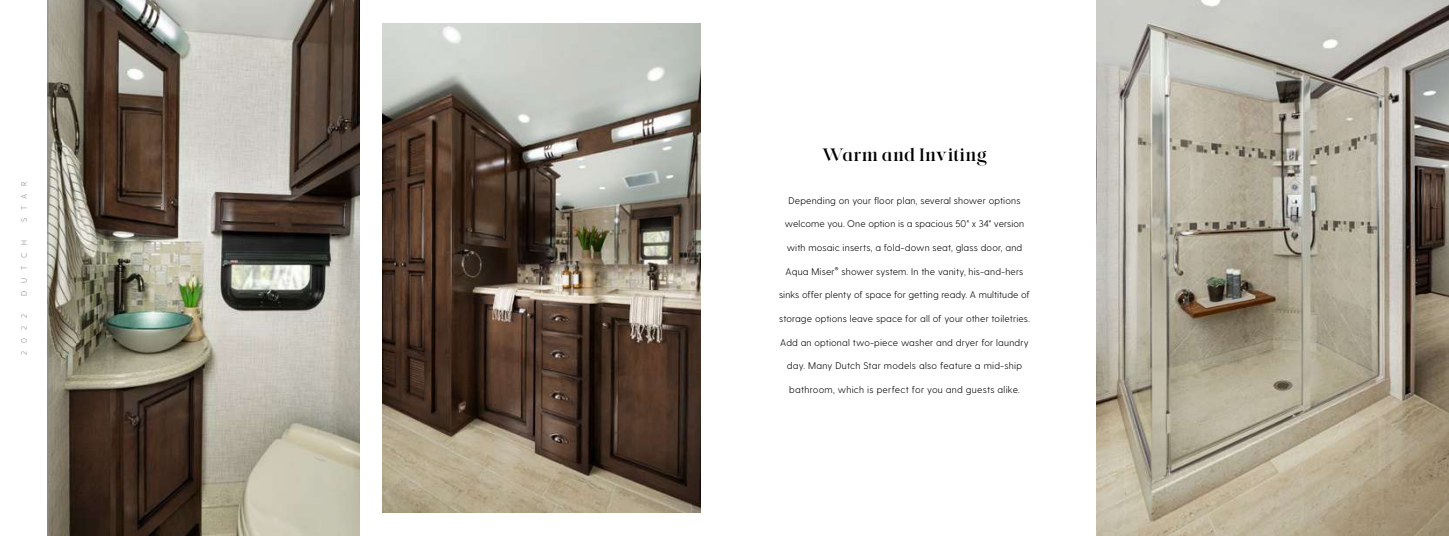
<style>
.page{position:relative;width:1449px;height:536px;background:#fff}
.page>*{position:absolute;margin:0;border:0;box-sizing:border-box;transform-origin:0 0}
.t1{font:18.38px "Vultura";letter-spacing:.035em;color:#000}
.t2{font:300 9.62px "Greycliff CF";letter-spacing:.015em;color:#000}
.t3{font:300 7.88px "Greycliff CF";letter-spacing:1em;color:#8b8f91}
</style>
<div class="page">
<img style="left:382px;top:24px;width:319px;height:488px">
<img style="left:49px;top:0;width:310px;height:535px">
<img style="left:1097px;top:0;width:352px;height:536px">
<hr style="left:48px;top:0;width:1px;height:536px;background:#8b8f91">
<p class="t3" style="left:19px;top:222px;width:42px;rotate:-90deg">STAR</p>
<p class="t3" style="left:19px;top:296px;width:58px;rotate:-90deg">DUTCH</p>
<p class="t3" style="left:19px;top:355px;width:42px;rotate:-90deg">2022</p>
<h1 class="t1" style="left:822px;top:143px;width:166px">Warm and Inviting</h1>
<p class="t2" style="left:788px;top:195px;width:234px">Depending on your floor plan, several shower options</p>
<p class="t2" style="left:785px;top:218px;width:241px">welcome you. One option is a spacious 50" x 34" version</p>
<p class="t2" style="left:787px;top:242px;width:237px">with mosaic inserts, a fold-down seat, glass door, and</p>
<p class="t2" style="left:786px;top:265px;width:239px">Aqua Miser<sup>®</sup> shower system. In the vanity, his-and-hers</p>
<p class="t2" style="left:779px;top:289px;width:252px">sinks offer plenty of space for getting ready. A multitude of</p>
<p class="t2" style="left:779px;top:313px;width:252px">storage options leave space for all of your other toiletries.</p>
<p class="t2" style="left:780px;top:336px;width:250px">Add an optional two-piece washer and dryer for laundry</p>
<p class="t2" style="left:787px;top:360px;width:237px">day. Many Dutch Star models also feature a mid-ship</p>
<p class="t2" style="left:789px;top:384px;width:232px">bathroom, which is perfect for you and guests alike.</p>
</div>
